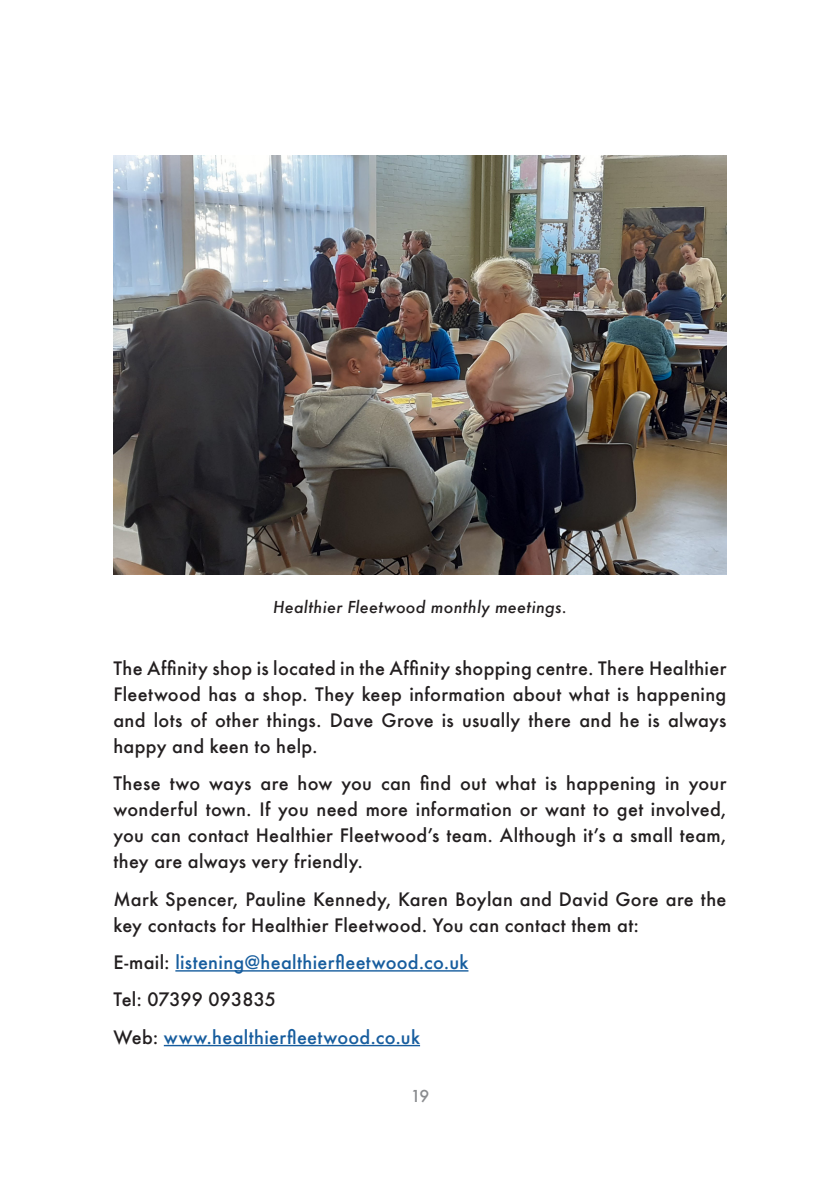
<style>
.page{position:relative;width:840px;height:1191px;background:#fff}
.page>*{position:absolute;margin:0;border:0;box-sizing:border-box;transform-origin:0 0}
.Body_Copy{font:500 18px/26px "Futura";letter-spacing:.02em;color:#231f20;text-align:justify}
.Body_Copy-2{font:500 18px "Futura";letter-spacing:.02em;color:#175d9e}
.Table___Figure_Title{font:italic 500 16px "Futura";letter-spacing:.02em;color:#231f20}
.t1{font:500 16px "Futura";color:#8a8c8f}
.s1{color:#231f20}
</style>
<div class="page">
<hr style="left:175px;top:970px;width:293px;height:1px;background:#175d9e">
<hr style="left:164px;top:1044px;width:256px;height:2px;background:#175d9e">
<img style="left:113px;top:156px;width:613px;height:419px">
<p class="Table___Figure_Title" style="left:273px;top:595px;width:295px">Healthier Fleetwood monthly meetings.</p>
<p class="Body_Copy" style="left:113px;top:655px;width:614px">The Affinity shop is located in the Affinity shopping centre. There Healthier Fleetwood has a shop. They keep information about what is happening and lots of other things. Dave Grove is usually there and he is always happy and keen to help.</p>
<p class="Body_Copy" style="left:113px;top:770px;width:614px">These two ways are how you can find out what is happening in your wonderful town. If you need more information or want to get involved, you can contact Healthier Fleetwood’s team. Although it’s a small team, they are always very friendly.</p>
<p class="Body_Copy" style="left:113px;top:886px;width:614px">Mark Spencer, Pauline Kennedy, Karen Boylan and David Gore are the key contacts for Healthier Fleetwood. You can contact them at:</p>
<p class="Body_Copy-2" style="left:113px;top:950px;width:356px"><span class="s1">E-mail:</span> listening@healthierfleetwood.co.uk</p>
<p class="Body_Copy" style="left:113px;top:986px;width:164px">Tel: 07399 093835</p>
<p class="Body_Copy-2" style="left:113px;top:1024px;width:308px"><span class="s1">Web:</span> www.healthierfleetwood.co.uk</p>
<p class="t1" style="left:410px;top:1085px;width:20px">19</p>
</div>
